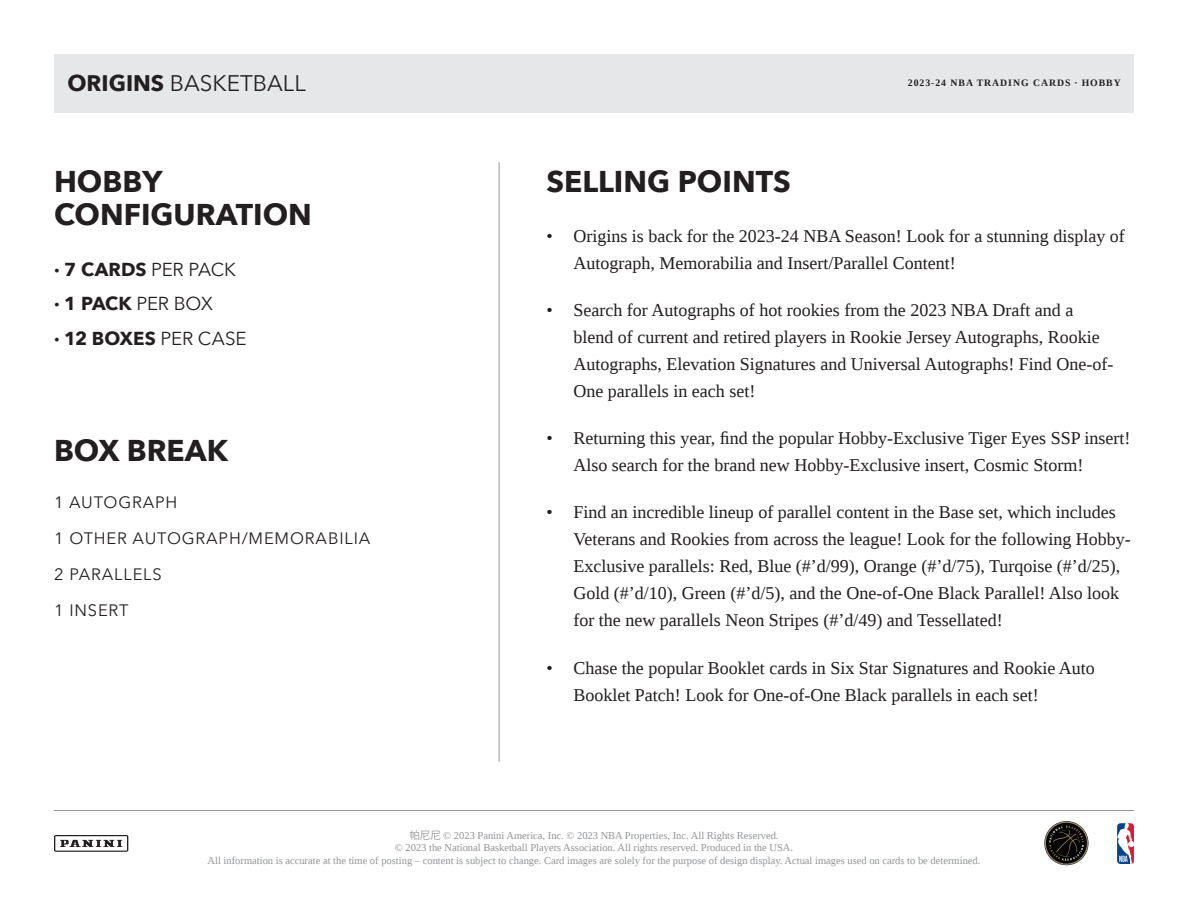
<style>
.page{position:relative;width:1188px;height:918px;background:#fff}
.page>*{position:absolute;margin:0;border:0;box-sizing:border-box;transform-origin:0 0}
.t1{font:700 30px "Avenir Next";color:#231f20}
.t2{font:22.5px "Avenir Next";color:#231f20}
.t3{font:700 18.75px "Avenir Next";color:#231f20}
.t4{font:18px/27px "Liberation Serif";color:#231f20}
.t5{font:16.5px "Avenir Next";letter-spacing:.05em;color:#231f20}
.t6{font:10.5px/12.6px "Liberation Serif";color:#939598;text-align:center}
.t7{font:700 9.75px "Liberation Serif";letter-spacing:.1em;color:#231f20}
.s1{font-weight:700}
.s2{font-weight:400}
.s3{font-family:"Koz Go Pr 6 N"}
</style>
<div class="page">
<svg style="left:1117px;top:823px;width:17px;height:41px"></svg>
<hr style="left:54px;top:810px;width:1080px;height:1px;background:#939598">
<svg style="left:54px;top:835px;width:74px;height:17px"></svg>
<svg style="left:1044px;top:821px;width:45px;height:44px"></svg>
<hr style="left:499px;top:162px;width:1px;height:600px;background:#939598">
<div style="left:54px;top:54px;width:1080px;height:58px;background:#e6e7e9"></div>
<p class="t2" style="left:68px;top:64px;width:240px"><span class="s1">ORIGINS</span> BASKETBALL</p>
<p class="t7" style="left:908px;top:77px;width:215px">2023-24 NBA TRADING CARDS · HOBBY</p>
<p class="t1" style="left:54px;top:156px;width:110px">HOBBY</p>
<p class="t1" style="left:546px;top:156px;width:246px">SELLING POINTS</p>
<p class="t1" style="left:54px;top:189px;width:259px">CONFIGURATION</p>
<p class="t3" style="left:54px;top:253px;width:183px">· 7 CARDS <span class="s2">PER PACK</span></p>
<p class="t3" style="left:54px;top:287px;width:160px">· 1 PACK <span class="s2">PER BOX</span></p>
<p class="t3" style="left:54px;top:322px;width:194px">· 12 BOXES <span class="s2">PER CASE</span></p>
<p class="t4" style="left:573px;top:222px;width:553px;text-indent:-27px">• Origins is back for the 2023-24 NBA Season! Look for a stunning display of<br>Autograph, Memorabilia and Insert/Parallel Content!</p>
<p class="t4" style="left:573px;top:296px;width:541px;text-indent:-27px">• Search for Autographs of hot rookies from the 2023 NBA Draft and a blend of current and retired players in Rookie Jersey Autographs, Rookie Autographs, Elevation Signatures and Universal Autographs! Find One-of-One parallels in each set!</p>
<p class="t4" style="left:573px;top:425px;width:559px;text-indent:-27px">• Returning this year, find the popular Hobby-Exclusive Tiger Eyes SSP insert!<br>Also search for the brand new Hobby-Exclusive insert, Cosmic Storm!</p>
<p class="t4" style="left:573px;top:499px;width:559px;text-indent:-27px">• Find an incredible lineup of parallel content in the Base set, which includes Veterans and Rookies from across the league! Look for the following Hobby-Exclusive parallels: Red, Blue (#’d/99), Orange (#’d/75), Turqoise (#’d/25), Gold (#’d/10), Green (#’d/5), and the One-of-One Black Parallel! Also look for the new parallels Neon Stripes (#’d/49) and Tessellated!</p>
<p class="t4" style="left:573px;top:654px;width:523px;text-indent:-27px">• Chase the popular Booklet cards in Six Star Signatures and Rookie Auto<br>Booklet Patch! Look for One-of-One Black parallels in each set!</p>
<p class="t1" style="left:54px;top:425px;width:176px">BOX BREAK</p>
<p class="t5" style="left:54px;top:488px;width:125px">1 AUTOGRAPH</p>
<p class="t5" style="left:54px;top:524px;width:318px">1 OTHER AUTOGRAPH/MEMORABILIA</p>
<p class="t5" style="left:54px;top:560px;width:109px">2 PARALLELS</p>
<p class="t5" style="left:54px;top:596px;width:76px">1 INSERT</p>
<p class="t6" style="left:208px;top:829px;width:774px"><span class="s3">帕尼尼</span> © 2023 Panini America, Inc. © 2023 NBA Properties, Inc. All Rights Reserved.<br>© 2023 the National Basketball Players Association. All rights reserved. Produced in the USA.<br>All information is accurate at the time of posting – content is subject to change. Card images are solely for the purpose of design display. Actual images used on cards to be determined.</p>
</div>
